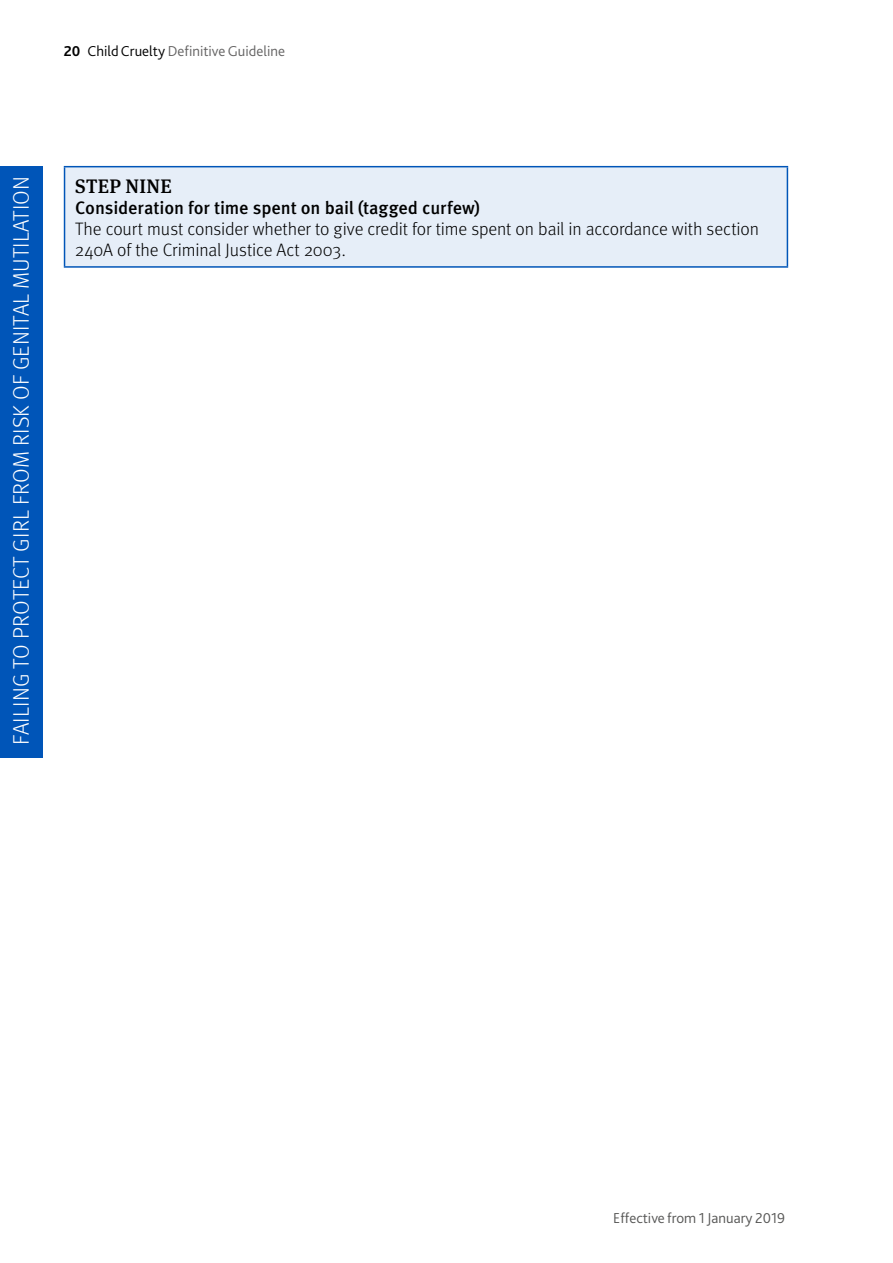
<style>
.page{position:relative;width:893px;height:1263px;background:#fff}
.page>*{position:absolute;margin:0;border:0;box-sizing:border-box;transform-origin:0 0}
.t1{font:300 22.5px "Meta OT";letter-spacing:.01em;color:#fff}
.A_head{font:500 19.5px "Meta Serif OT";letter-spacing:.02em;color:#000}
.BODY{font:300 18px/21px "Meta OT";letter-spacing:-.01em;color:#000}
.B_head{font:500 18px "Meta OT";letter-spacing:-.005em;color:#000}
.t2{font:300 15px "Bliss 2";color:#646363}
.t3{font:300 15px "Bliss 2";color:#575756}
.t4{font:700 15px "Bliss 2";color:#000}
.s1{color:#000}
</style>
<div class="page">
<div style="left:0;top:166px;width:43px;height:592px;background:#0055b8"></div>
<div style="left:65px;top:167px;width:722px;height:100px;background:#e6eef8"></div>
<hr style="left:64px;top:167px;width:1px;height:99px;background:#0055b8">
<hr style="left:64px;top:166px;width:724px;height:1px;background:#0055b8">
<hr style="left:787px;top:167px;width:1px;height:99px;background:#0055b8">
<hr style="left:64px;top:266px;width:724px;height:2px;background:#0055b8">
<p class="t4" style="left:64px;top:42px;width:18px">20</p>
<p class="t2" style="left:88px;top:42px;width:199px"><span class="s1">Child Cruelty</span> Definitive Guideline</p>
<p class="t1" style="left:8px;top:745px;width:570px;rotate:-90deg">FAILING TO PROTECT GIRL FROM RISK OF GENITAL MUTILATION</p>
<p class="A_head" style="left:75px;top:174px;width:98px">STEP NINE</p>
<p class="B_head" style="left:75px;top:197px;width:406px">Consideration for time spent on bail (tagged curfew)</p>
<p class="BODY" style="left:75px;top:218px;width:685px">The court must consider whether to give credit for time spent on bail in accordance with section<br>240A of the Criminal Justice Act 2003.</p>
<p class="t3" style="left:613px;top:1208px;width:173px">Effective from 1 January 2019</p>
</div>
